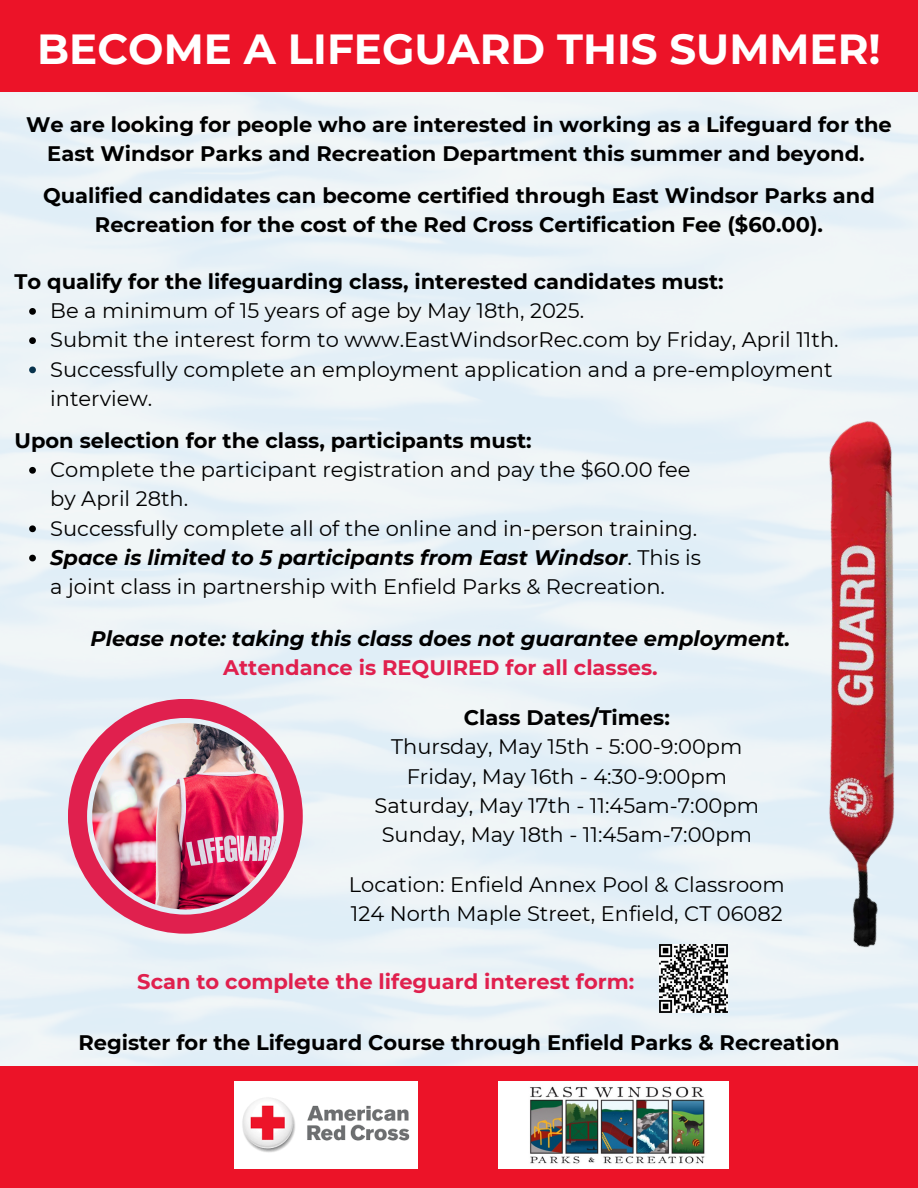
<style>
.page{position:relative;width:918px;height:1188px;background:#fff}
.page>*{position:absolute;margin:0;border:0;box-sizing:border-box;transform-origin:0 0}
.t1{font:700 42px "Montserrat";color:#fff}
.t2{font:21px/29.2px "Montserrat";color:#000}
.t3{font:700 21px/29.2px "Montserrat";color:#000;text-align:center}
.t4{font:italic 700 21px/29.2px "Montserrat";color:#000;text-align:center}
.t5{font:700 21px "Montserrat";color:#e0204e}
.s1{font-weight:700;font-style:italic}
.s2{font-style:normal;color:#e0204e}
</style>
<div class="page">
<img style="left:68px;top:699px;width:235px;height:235px">
<div style="left:0;top:1066px;width:918px;height:122px;background:#ec1328"></div>
<img style="left:234px;top:1082px;width:184px;height:86px">
<img style="left:499px;top:1083px;width:229px;height:85px">
<div style="left:0;top:0;width:918px;height:92px;background:#ec1328"></div>
<img style="left:465px;top:281px;width:453px;height:802px">
<svg style="left:29px;top:308px;width:7px;height:7px"></svg>
<svg style="left:29px;top:337px;width:7px;height:7px"></svg>
<svg style="left:29px;top:367px;width:7px;height:6px"></svg>
<svg style="left:29px;top:467px;width:7px;height:7px"></svg>
<svg style="left:29px;top:525px;width:7px;height:7px"></svg>
<svg style="left:29px;top:555px;width:7px;height:6px"></svg>
<h2 class="t1" style="left:37px;top:23px;width:845px">BECOME A LIFEGUARD THIS SUMMER!</h2>
<h2 class="t3" style="left:26px;top:110px;width:867px">We are looking for people who are interested in working as a Lifeguard for the<br>East Windsor Parks and Recreation Department this summer and beyond.</h2>
<h2 class="t3" style="left:43px;top:181px;width:833px">Qualified candidates can become certified through East Windsor Parks and<br>Recreation for the cost of the Red Cross Certification Fee ($60.00).</h2>
<p class="t3" style="left:15px;top:267px;width:711px">To qualify for the lifeguarding class, interested candidates must:</p>
<p class="t2" style="left:50px;top:296px;width:536px">Be a minimum of 15 years of age by May 18th, 2025.</p>
<p class="t2" style="left:50px;top:325px;width:790px">Submit the interest form to www.EastWindsorRec.com by Friday, April 11th.</p>
<p class="t2" style="left:50px;top:354px;width:784px">Successfully complete an employment application and a pre-employment interview.</p>
<p class="t3" style="left:15px;top:426px;width:519px">Upon selection for the class, participants must:</p>
<h2 class="t2" style="left:50px;top:455px;width:642px">Complete the participant registration and pay the $60.00 fee by April 28th.</h2>
<p class="t2" style="left:50px;top:513px;width:649px">Successfully complete all of the online and in-person training.</p>
<p class="t2" style="left:50px;top:543px;width:652px"><span class="s1">Space is limited to 5 participants from East Windsor</span>. This is a joint class in partnership with Enfield Parks &amp; Recreation.</p>
<h1 class="t4" style="left:90px;top:624px;width:702px">Please note: taking this class does not guarantee employment.<br><span class="s2">Attendance is REQUIRED for all classes.</span></h1>
<p class="t3" style="left:464px;top:703px;width:208px">Class Dates/Times:</p>
<h2 class="t2" style="left:391px;top:732px;width:353px">Thursday, May 15th - 5:00-9:00pm</h2>
<p class="t2" style="left:407px;top:762px;width:322px">Friday, May 16th - 4:30-9:00pm</p>
<p class="t2" style="left:375px;top:791px;width:386px">Saturday, May 17th - 11:45am-7:00pm</p>
<p class="t2" style="left:382px;top:820px;width:372px">Sunday, May 18th - 11:45am-7:00pm</p>
<p class="t2" style="left:349px;top:870px;width:437px">Location: Enfield Annex Pool &amp; Classroom</p>
<p class="t2" style="left:351px;top:899px;width:433px">124 North Maple Street, Enfield, CT 06082</p>
<p class="t5" style="left:137px;top:969px;width:499px">Scan to complete the lifeguard interest form:</p>
<p class="t3" style="left:78px;top:1028px;width:763px">Register for the Lifeguard Course through Enfield Parks &amp; Recreation</p>
</div>
